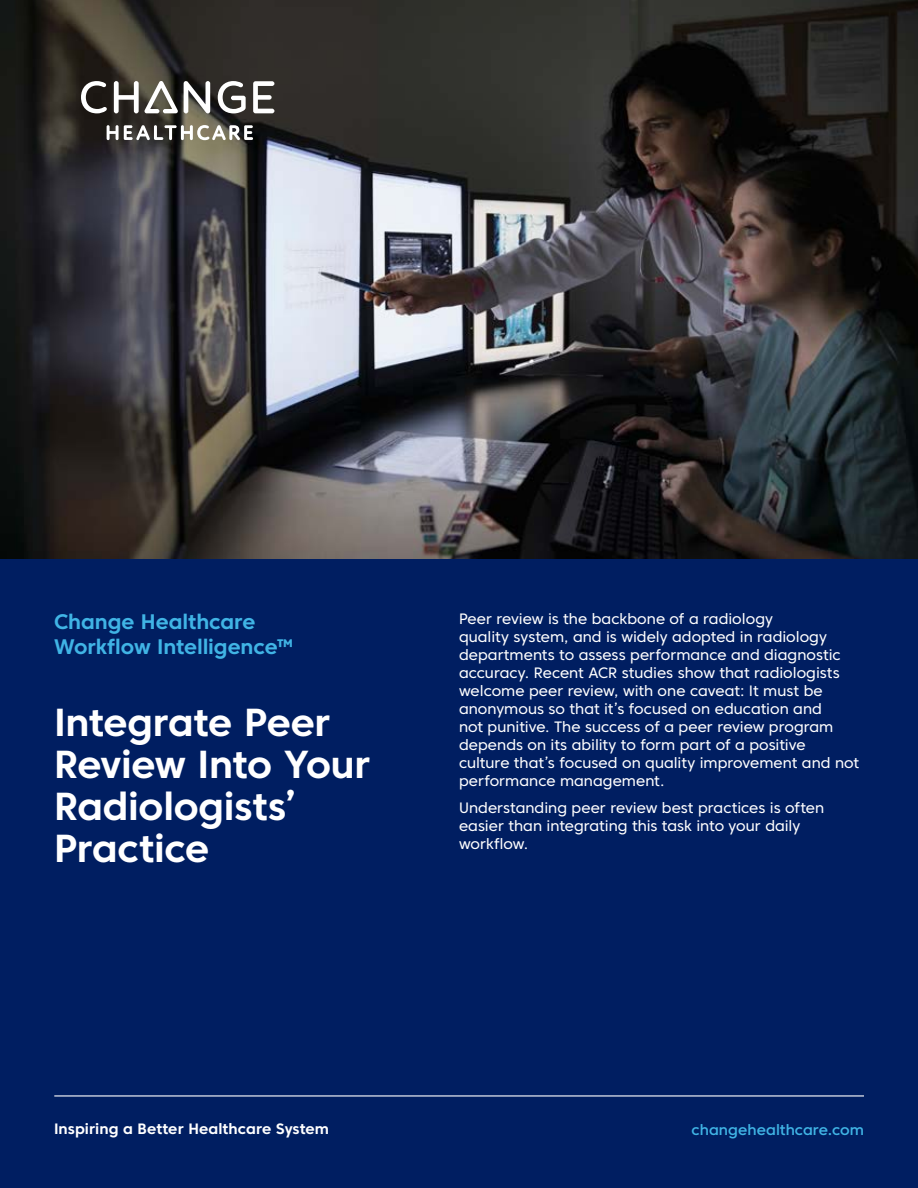
<style>
.page{position:relative;width:918px;height:1188px;background:#fff}
.page>*{position:absolute;margin:0;border:0;box-sizing:border-box;transform-origin:0 0}
.t1{font:700 39px/42px "Core Sans C 65";letter-spacing:-.01em;color:#fff}
.t2{font:700 21px/25.2px "Core Sans C 65";letter-spacing:-.005em;color:#40b4e5}
.t3{font:15px/18px "Core Sans C 45";color:#fff}
.t4{font:700 15px "Core Sans C 65";letter-spacing:.005em;color:#fff}
.t5{font:500 15px "Core Sans C 55";letter-spacing:.005em;color:#40b4e5}
</style>
<div class="page">
<img style="left:0;top:0;width:918px;height:560px">
<div style="left:0;top:560px;width:918px;height:628px;background:#001e61"></div>
<hr style="left:54px;top:1095px;width:810px;height:2px;background:#fff">
<svg style="left:184px;top:81px;width:26px;height:32px"></svg>
<svg style="left:81px;top:81px;width:26px;height:32px"></svg>
<svg style="left:218px;top:81px;width:28px;height:32px"></svg>
<svg style="left:253px;top:81px;width:21px;height:32px"></svg>
<svg style="left:114px;top:81px;width:64px;height:32px"></svg>
<svg style="left:107px;top:125px;width:146px;height:15px"></svg>
<h2 class="t2" style="left:54px;top:609px;width:241px">Change Healthcare<br>Workflow Intelligence™</h2>
<h1 class="t1" style="left:54px;top:701px;width:318px">Integrate Peer<br>Review Into Your<br>Radiologists’<br>Practice</h1>
<p class="t3" style="left:459px;top:610px;width:402px">Peer review is the backbone of a radiology<br>quality system, and is widely adopted in radiology departments to assess performance and diagnostic accuracy. Recent ACR studies show that radiologists welcome peer review, with one caveat: It must be anonymous so that it’s focused on education and<br>not punitive. The success of a peer review program depends on its ability to form part of a positive culture that’s focused on quality improvement and not performance management.</p>
<p class="t3" style="left:459px;top:799px;width:367px">Understanding peer review best practices is often easier than integrating this task into your daily workflow.</p>
<p class="t4" style="left:54px;top:1120px;width:277px">Inspiring a Better Healthcare System</p>
<p class="t5" style="left:692px;top:1120px;width:174px">changehealthcare.com</p>
</div>
